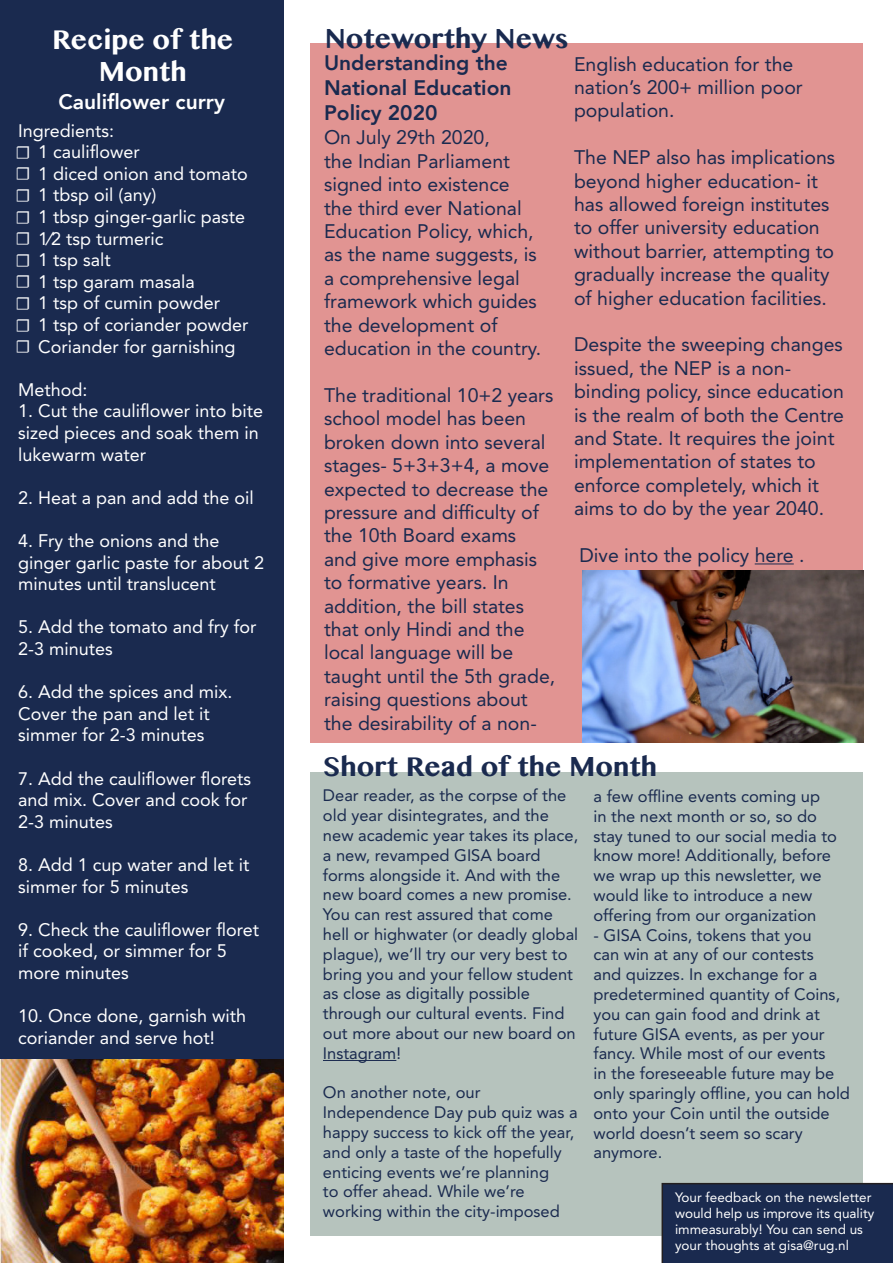
<style>
.page{position:relative;width:893px;height:1263px;background:#fff}
.page>*{position:absolute;margin:0;border:0;box-sizing:border-box;transform-origin:0 0}
.t1{font:700 27px "Bangla MN";color:#1a2a4f}
.t2{font:700 27px/32.4px "Bangla MN";color:#fff;text-align:center}
.t3{font:800 21px/25.2px "Avenir";color:#1a2a4f}
.t4{font:800 21px "Avenir";color:#fff}
.t5{font:19.5px/23.4px "Avenir LT Std";color:#1a2a4f}
.t6{font:18px/21.6px "Avenir LT Std";color:#fff}
.t7{font:16.5px/19.8px "Avenir LT Std";color:#1a2a4f}
.t8{font:13.5px/16.2px "Avenir LT Std";color:#fff}
.s1{font-family:"Minion Pro"}
</style>
<div class="page">
<div style="left:0;top:0;width:284px;height:1263px;background:#1a2a4f"></div>
<img style="left:0;top:1059px;width:284px;height:204px">
<div style="left:310px;top:43px;width:553px;height:699px;background:#e19492"></div>
<hr style="left:755px;top:563px;width:39px;height:1px;background:#1a2a4f">
<img style="left:582px;top:571px;width:281px;height:171px">
<div style="left:310px;top:772px;width:553px;height:463px;background:#b6c3bd"></div>
<hr style="left:323px;top:1060px;width:73px;height:1px;background:#1a2a4f">
<div style="left:662px;top:1183px;width:231px;height:80px;background:#1a2a4f"></div>
<h1 class="t2" style="left:52px;top:24px;width:183px">Recipe of the<br>Month</h1>
<p class="t4" style="left:59px;top:86px;width:168px">Cauliflower curry</p>
<p class="t6" style="left:16px;top:120px;width:234px">Ingredients:<br><span class="s1">☐</span> 1 cauliflower<br><span class="s1">☐</span> 1 diced onion and tomato <span class="s1">☐</span> 1 tbsp oil (any)<br><span class="s1">☐</span> 1 tbsp ginger-garlic paste <span class="s1">☐</span> 1⁄2 tsp turmeric<br><span class="s1">☐</span> 1 tsp salt<br><span class="s1">☐</span> 1 tsp garam masala<br><span class="s1">☐</span> 1 tsp of cumin powder<br><span class="s1">☐</span> 1 tsp of coriander powder <span class="s1">☐</span> Coriander for garnishing</p>
<p class="t6" style="left:18px;top:379px;width:71px">Method:</p>
<p class="t6" style="left:18px;top:400px;width:247px">1. Cut the cauliflower into bite sized pieces and soak them in lukewarm water</p>
<p class="t6" style="left:18px;top:487px;width:237px">2. Heat a pan and add the oil</p>
<p class="t6" style="left:18px;top:530px;width:248px">4. Fry the onions and the ginger garlic paste for about 2 minutes until translucent</p>
<p class="t6" style="left:18px;top:616px;width:240px">5. Add the tomato and fry for<br>2-3 minutes</p>
<p class="t6" style="left:18px;top:681px;width:216px">6. Add the spices and mix.<br>Cover the pan and let it simmer for 2-3 minutes</p>
<p class="t6" style="left:18px;top:768px;width:235px">7. Add the cauliflower florets and mix. Cover and cook for<br>2-3 minutes</p>
<p class="t6" style="left:18px;top:854px;width:233px">8. Add 1 cup water and let it simmer for 5 minutes</p>
<p class="t6" style="left:18px;top:919px;width:243px">9. Check the cauliflower floret if cooked, or simmer for 5 more minutes</p>
<p class="t6" style="left:18px;top:1005px;width:230px">10. Once done, garnish with coriander and serve hot!</p>
<h1 class="t1" style="left:325px;top:21px;width:245px">Noteworthy News</h1>
<p class="t3" style="left:324px;top:50px;width:189px">Understanding the<br>National Education<br>Policy 2020</p>
<p class="t5" style="left:574px;top:52px;width:230px">English education for the nation’s 200+ million poor population.</p>
<p class="t5" style="left:574px;top:146px;width:263px">The NEP also has implications beyond higher education- it has allowed foreign institutes to offer university education without barrier, attempting to gradually increase the quality of higher education facilities.</p>
<p class="t5" style="left:574px;top:333px;width:271px">Despite the sweeping changes issued, the NEP is a non&shy;binding policy, since education is the realm of both the Centre and State. It requires the joint implementation of states to enforce completely, which it aims to do by the year 2040.</p>
<p class="t5" style="left:579px;top:544px;width:227px">Dive into the policy here .</p>
<p class="t5" style="left:324px;top:126px;width:219px">On July 29th 2020,<br>the Indian Parliament signed into existence the third ever National<br>Education Policy, which, as the name suggests, is a comprehensive legal framework which guides the development of education in the country.</p>
<p class="t5" style="left:324px;top:384px;width:233px">The traditional 10+2 years school model has been broken down into several stages- 5+3+3+4, a move expected to decrease the pressure and difficulty of the 10th Board exams<br>and give more emphasis to formative years. In addition, the bill states that only Hindi and the local language will be taught until the 5th grade, raising questions about the desirability of a non-</p>
<h1 class="t1" style="left:323px;top:749px;width:336px">Short Read of the Month</h1>
<p class="t7" style="left:323px;top:786px;width:257px">Dear reader, as the corpse of the old year disintegrates, and the new academic year takes its place, a new, revamped GISA board forms alongside it. And with the new board comes a new promise.<br>You can rest assured that come hell or highwater (or deadly global plague), we’ll try our very best to bring you and your fellow student as close as digitally possible through our cultural events. Find out more about our new board on<br>Instagram!</p>
<p class="t7" style="left:323px;top:1083px;width:256px">On another note, our<br>Independence Day pub quiz was a happy success to kick off the year, and only a taste of the hopefully enticing events we’re planning<br>to offer ahead. While we’re working within the city-imposed</p>
<p class="t7" style="left:593px;top:786px;width:245px">a few offline events coming up in the next month or so, so do stay tuned to our social media to know more! Additionally, before we wrap up this newsletter, we would like to introduce a new offering from our organization</p>
<p class="t7" style="left:593px;top:925px;width:258px">- GISA Coins, tokens that you<br>can win at any of our contests<br>and quizzes. In exchange for a predetermined quantity of Coins, you can gain food and drink at future GISA events, as per your fancy. While most of our events<br>in the foreseeable future may be only sparingly offline, you can hold onto your Coin until the outside world doesn’t seem so scary anymore.</p>
<p class="t8" style="left:675px;top:1189px;width:201px">Your feedback on the newsletter would help us improve its quality immeasurably! You can send us your thoughts at gisa@rug.nl</p>
</div>
